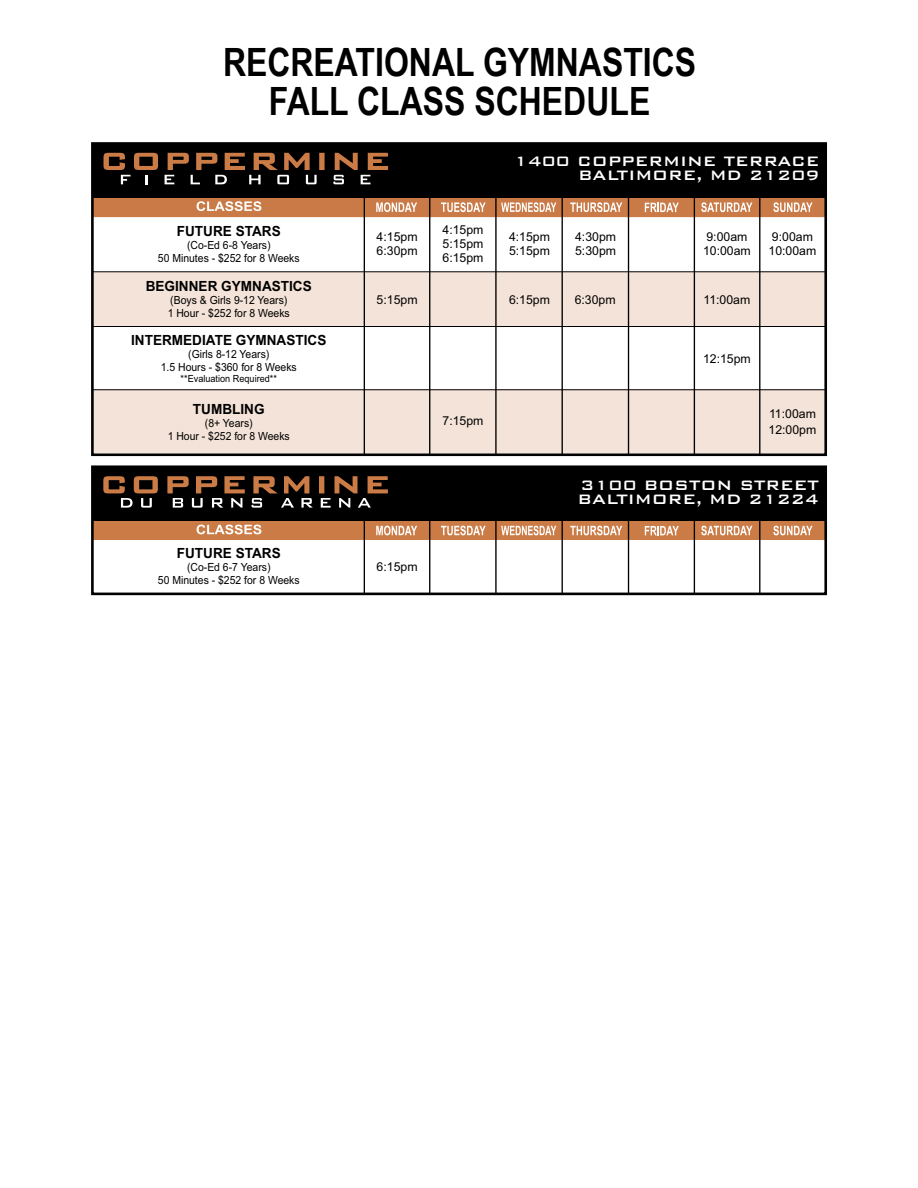
<style>
.page{position:relative;width:918px;height:1188px;background:#fff}
.page>*{position:absolute;margin:0;border:0;box-sizing:border-box;transform-origin:0 0}
.t1{font:700 39px/39px "Arial Narrow";color:#000;text-align:center}
.t2{font:500 18.3px/14px "Bank Gothic BT";color:#fff;text-align:right}
.t3{font:700 13.95px "Arial";color:#000}
.t4{font:12.3px/14.1px "Arial";color:#000}
.t5{font:11.25px/12.9px "Arial";color:#000;text-align:center;scale:.93 1}
.t6{font:9.75px "Arial";color:#000;scale:.93 1}
</style>
<div class="page">
<div style="left:89px;top:140px;width:740px;height:458px;border:7px solid #fff"></div>
<div style="left:92px;top:390px;width:733px;height:63px;background:#f4e3d8"></div>
<div style="left:92px;top:196px;width:733px;height:21px;background:#c97a46"></div>
<div style="left:92px;top:272px;width:733px;height:55px;background:#f4e3d8"></div>
<hr style="left:93px;top:271px;width:734px;height:1px;background:#000">
<hr style="left:93px;top:326px;width:734px;height:1px;background:#000">
<hr style="left:93px;top:389px;width:734px;height:1px;background:#000">
<svg style="left:376px;top:202px;width:41px;height:10px"></svg>
<svg style="left:441px;top:202px;width:45px;height:10px"></svg>
<svg style="left:501px;top:202px;width:55px;height:10px"></svg>
<svg style="left:570px;top:202px;width:52px;height:10px"></svg>
<svg style="left:645px;top:203px;width:34px;height:9px"></svg>
<svg style="left:701px;top:202px;width:51px;height:10px"></svg>
<svg style="left:773px;top:202px;width:40px;height:10px"></svg>
<hr style="left:364px;top:195px;width:1px;height:261px;background:#000">
<hr style="left:694px;top:195px;width:1px;height:261px;background:#000">
<hr style="left:429px;top:195px;width:1px;height:261px;background:#000">
<hr style="left:495px;top:195px;width:2px;height:261px;background:#000">
<hr style="left:562px;top:195px;width:1px;height:261px;background:#000">
<hr style="left:628px;top:195px;width:1px;height:261px;background:#000">
<hr style="left:759px;top:195px;width:1px;height:261px;background:#000">
<svg style="left:197px;top:201px;width:64px;height:10px"></svg>
<div style="left:93px;top:143px;width:732px;height:55px;background:#000"></div>
<div style="left:91px;top:142px;width:736px;height:314px;border:3px solid #000"></div>
<svg style="left:104px;top:153px;width:54px;height:31px"></svg>
<svg style="left:165px;top:153px;width:160px;height:31px"></svg>
<svg style="left:333px;top:153px;width:55px;height:31px"></svg>
<div style="left:93px;top:520px;width:732px;height:20px;background:#cb7b46"></div>
<svg style="left:197px;top:525px;width:64px;height:9px"></svg>
<svg style="left:376px;top:526px;width:41px;height:9px"></svg>
<svg style="left:441px;top:526px;width:45px;height:9px"></svg>
<svg style="left:501px;top:526px;width:55px;height:9px"></svg>
<svg style="left:570px;top:526px;width:52px;height:9px"></svg>
<svg style="left:645px;top:526px;width:34px;height:9px"></svg>
<svg style="left:701px;top:526px;width:51px;height:9px"></svg>
<svg style="left:773px;top:526px;width:40px;height:9px"></svg>
<hr style="left:364px;top:518px;width:1px;height:76px;background:#000">
<hr style="left:694px;top:518px;width:1px;height:76px;background:#000">
<hr style="left:429px;top:518px;width:1px;height:76px;background:#000">
<hr style="left:495px;top:518px;width:2px;height:76px;background:#000">
<hr style="left:562px;top:518px;width:1px;height:76px;background:#000">
<hr style="left:628px;top:518px;width:1px;height:76px;background:#000">
<hr style="left:759px;top:518px;width:1px;height:76px;background:#000">
<div style="left:93px;top:467px;width:732px;height:54px;background:#000"></div>
<div style="left:91px;top:465px;width:736px;height:130px;border:3px solid #000"></div>
<svg style="left:103px;top:476px;width:55px;height:32px"></svg>
<svg style="left:167px;top:476px;width:78px;height:32px"></svg>
<svg style="left:251px;top:476px;width:62px;height:32px"></svg>
<svg style="left:319px;top:476px;width:69px;height:32px"></svg>
<h1 class="t1" style="left:223px;top:41px;width:475px">RECREATIONAL GYMNASTICS<br>FALL CLASS SCHEDULE</h1>
<p class="t3" style="left:177px;top:221px;width:105px">FUTURE STARS</p>
<p class="t5" style="left:158px;top:238px;width:154px">(Co-Ed 6-8 Years)<br>50 Minutes - $252 for 8 Weeks</p>
<p class="t3" style="left:146px;top:276px;width:168px">BEGINNER GYMNASTICS</p>
<p class="t5" style="left:168px;top:293px;width:133px;text-align:left">(Boys &amp; Girls 9-12 Years)<br>1 Hour - $252 for 8 Weeks</p>
<p class="t3" style="left:131px;top:330px;width:197px">INTERMEDIATE GYMNASTICS</p>
<p class="t5" style="left:161px;top:347px;width:148px">(Girls 8-12 Years)<br>1.5 Hours - $360 for 8 Weeks</p>
<p class="t6" style="left:181px;top:372px;width:105px">**Evaluation Required**</p>
<p class="t3" style="left:193px;top:399px;width:73px">TUMBLING</p>
<p class="t5" style="left:168px;top:416px;width:133px">(8+ Years)<br>1 Hour - $252 for 8 Weeks</p>
<p class="t3" style="left:177px;top:543px;width:105px">FUTURE STARS</p>
<p class="t5" style="left:158px;top:561px;width:154px">(Co-Ed 6-7 Years)<br>50 Minutes - $252 for 8 Weeks</p>
<p class="t4" style="left:377px;top:229px;width:42px">4:15pm<br>6:30pm</p>
<p class="t4" style="left:377px;top:293px;width:42px">5:15pm</p>
<p class="t4" style="left:377px;top:559px;width:42px">6:15pm</p>
<h2 class="t2" style="left:514px;top:154px;width:307px">1400 COPPERMINE TERRACE<br>BALTIMORE, MD 21209</h2>
<p class="t4" style="left:443px;top:222px;width:42px;text-align:justify">4:15pm 5:15pm 6:15pm</p>
<p class="t4" style="left:575px;top:229px;width:42px">4:30pm<br>5:30pm</p>
<p class="t4" style="left:509px;top:229px;width:42px">4:15pm<br>5:15pm</p>
<p class="t4" style="left:703px;top:229px;width:49px">9:00am<br>10:00am</p>
<p class="t4" style="left:509px;top:293px;width:42px">6:15pm</p>
<p class="t4" style="left:703px;top:293px;width:48px">11:00am</p>
<p class="t4" style="left:575px;top:293px;width:42px">6:30pm</p>
<p class="t4" style="left:443px;top:414px;width:42px">7:15pm</p>
<p class="t4" style="left:703px;top:351px;width:49px">12:15pm</p>
<p class="t4" style="left:769px;top:229px;width:49px">9:00am<br>10:00am</p>
<p class="t4" style="left:769px;top:406px;width:49px;line-height:15.5px">11:00am<br>12:00pm</p>
<h2 class="t2" style="left:578px;top:477px;width:243px;text-align:left">3100 BOSTON STREET<br>BALTIMORE, MD 21224</h2>
</div>
